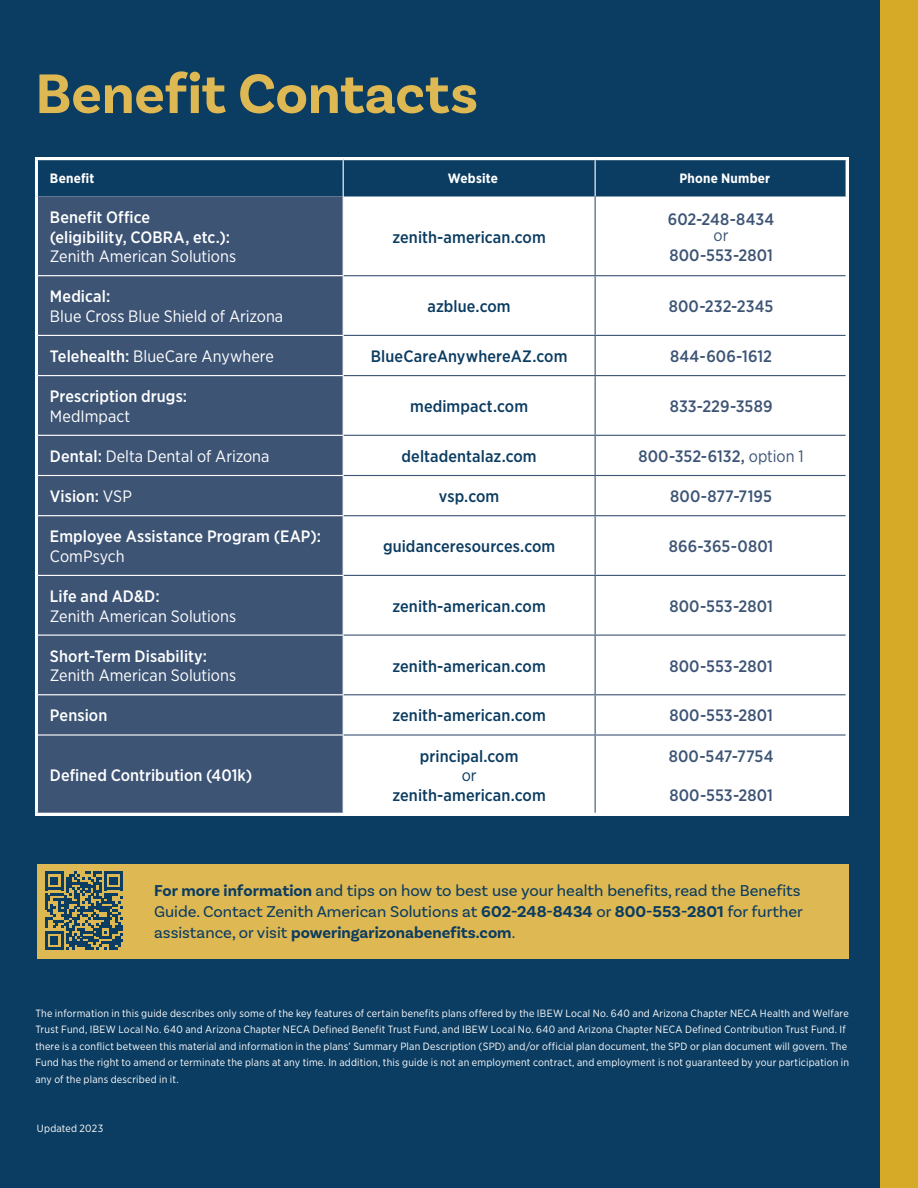
<style>
.page{position:relative;width:918px;height:1188px;background:#0b3c61}
.page>*{position:absolute;margin:0;border:0;box-sizing:border-box;transform-origin:0 0}
.t1{font:700 58.5px "Basic Sans";letter-spacing:-.005em;color:#deb852}
.t2{font:500 16.5px "Gotham Narrow";letter-spacing:.005em;color:#0b3c61}
.t3{font:16.5px/21px "Basic Sans";color:#0b3c61}
.t4{font:500 16.5px/19.5px "Gotham Narrow";letter-spacing:.005em;color:#fff}
.t5{font:16.5px "Gotham Narrow";color:#fff}
.t6{font:500 16.5px "Gotham Narrow";letter-spacing:.005em;color:#3d5475}
.t7{font:16.5px "Gotham Narrow";color:#3d5475}
.t8{font:16.5px "Gotham Narrow";color:#0b3c61}
.t9{font:700 13.5px "Gotham Narrow";letter-spacing:.015em;color:#fff}
.t10{font:10.5px/16.5px "Gotham Narrow";letter-spacing:.02em;color:#fff}
.s1{font-weight:500}
.s2{font-weight:400}
.s3{font-weight:700}
</style>
<div class="page">
<div style="left:35px;top:157px;width:814px;height:659px;background:#fff"></div>
<div style="left:38px;top:160px;width:808px;height:37px;background:#0b3c61"></div>
<div style="left:38px;top:197px;width:305px;height:616px;background:#3d5475"></div>
<div style="left:38px;top:276px;width:305px;height:458px;background:#3d5475"></div>
<hr style="left:343px;top:160px;width:1px;height:37px;background:#fff">
<hr style="left:595px;top:160px;width:1px;height:37px;background:#fff">
<hr style="left:38px;top:275px;width:306px;height:1px;background:#fff">
<hr style="left:38px;top:335px;width:306px;height:1px;background:#fff">
<hr style="left:38px;top:375px;width:306px;height:1px;background:#fff">
<hr style="left:38px;top:435px;width:306px;height:1px;background:#fff">
<hr style="left:38px;top:475px;width:306px;height:1px;background:#fff">
<hr style="left:38px;top:515px;width:306px;height:1px;background:#fff">
<hr style="left:38px;top:575px;width:306px;height:1px;background:#fff">
<hr style="left:38px;top:635px;width:306px;height:1px;background:#fff">
<hr style="left:38px;top:694px;width:306px;height:1px;background:#fff">
<hr style="left:38px;top:734px;width:306px;height:2px;background:#fff">
<hr style="left:595px;top:197px;width:1px;height:78px;background:#3d5475">
<hr style="left:344px;top:275px;width:251px;height:1px;background:#3d5475">
<hr style="left:595px;top:275px;width:251px;height:1px;background:#3d5475">
<hr style="left:595px;top:276px;width:1px;height:59px;background:#3d5475">
<hr style="left:344px;top:335px;width:251px;height:1px;background:#3d5475">
<hr style="left:595px;top:335px;width:251px;height:1px;background:#3d5475">
<hr style="left:595px;top:336px;width:1px;height:39px;background:#3d5475">
<hr style="left:344px;top:375px;width:251px;height:1px;background:#3d5475">
<hr style="left:595px;top:375px;width:251px;height:1px;background:#3d5475">
<hr style="left:595px;top:376px;width:1px;height:59px;background:#3d5475">
<hr style="left:344px;top:435px;width:251px;height:1px;background:#3d5475">
<hr style="left:595px;top:435px;width:251px;height:1px;background:#3d5475">
<hr style="left:595px;top:436px;width:1px;height:39px;background:#3d5475">
<hr style="left:344px;top:475px;width:251px;height:1px;background:#3d5475">
<hr style="left:595px;top:475px;width:251px;height:1px;background:#3d5475">
<hr style="left:595px;top:476px;width:1px;height:39px;background:#3d5475">
<hr style="left:344px;top:515px;width:251px;height:1px;background:#3d5475">
<hr style="left:595px;top:515px;width:251px;height:1px;background:#3d5475">
<hr style="left:595px;top:516px;width:1px;height:59px;background:#3d5475">
<hr style="left:344px;top:575px;width:251px;height:1px;background:#3d5475">
<hr style="left:595px;top:575px;width:251px;height:1px;background:#3d5475">
<hr style="left:595px;top:576px;width:1px;height:59px;background:#3d5475">
<hr style="left:344px;top:635px;width:251px;height:1px;background:#3d5475">
<hr style="left:595px;top:635px;width:251px;height:1px;background:#3d5475">
<hr style="left:595px;top:636px;width:1px;height:58px;background:#3d5475">
<hr style="left:344px;top:694px;width:251px;height:1px;background:#3d5475">
<hr style="left:595px;top:694px;width:251px;height:1px;background:#3d5475">
<hr style="left:595px;top:695px;width:1px;height:39px;background:#3d5475">
<hr style="left:344px;top:734px;width:251px;height:2px;background:#3d5475">
<hr style="left:595px;top:734px;width:251px;height:2px;background:#3d5475">
<hr style="left:595px;top:736px;width:1px;height:77px;background:#3d5475">
<div style="left:881px;top:0;width:37px;height:1188px;background:#d6aa27"></div>
<div style="left:37px;top:864px;width:812px;height:94px;background:#deb852"></div>
<svg style="left:45px;top:871px;width:78px;height:79px"></svg>
<h1 class="t1" style="left:35px;top:58px;width:444px">Benefit Contacts</h1>
<p class="t9" style="left:50px;top:170px;width:46px">Benefit</p>
<p class="t9" style="left:448px;top:170px;width:52px">Website</p>
<p class="t9" style="left:680px;top:170px;width:92px">Phone Number</p>
<h2 class="t4" style="left:50px;top:207px;width:182px">Benefit Office (eligibility, COBRA, etc.):</h2>
<h2 class="t5" style="left:50px;top:246px;width:188px">Zenith American Solutions</h2>
<h2 class="t6" style="left:668px;top:208px;width:108px">602-248-8434</h2>
<h2 class="t7" style="left:714px;top:225px;width:16px">or</h2>
<h2 class="t6" style="left:669px;top:244px;width:105px">800-553-2801</h2>
<h2 class="t2" style="left:393px;top:226px;width:155px">zenith-american.com</h2>
<h2 class="t4" style="left:50px;top:287px;width:62px">Medical:</h2>
<h2 class="t5" style="left:50px;top:306px;width:235px">Blue Cross Blue Shield of Arizona</h2>
<h2 class="t2" style="left:428px;top:296px;width:84px">azblue.com</h2>
<h2 class="t6" style="left:669px;top:296px;width:106px">800-232-2345</h2>
<h2 class="t5" style="left:50px;top:346px;width:225px"><span class="s1">Telehealth:</span> BlueCare Anywhere</h2>
<h2 class="t2" style="left:371px;top:346px;width:198px">BlueCareAnywhereAZ.com</h2>
<h2 class="t6" style="left:670px;top:346px;width:104px">844-606-1612</h2>
<h2 class="t4" style="left:50px;top:387px;width:139px">Prescription drugs:</h2>
<h2 class="t5" style="left:50px;top:406px;width:82px">MedImpact</h2>
<h2 class="t2" style="left:410px;top:396px;width:120px">medimpact.com</h2>
<h2 class="t6" style="left:670px;top:396px;width:104px">833-229-3589</h2>
<h2 class="t5" style="left:50px;top:446px;width:221px"><span class="s1">Dental:</span> Delta Dental of Arizona</h2>
<h2 class="t2" style="left:402px;top:446px;width:137px">deltadentalaz.com</h2>
<h2 class="t6" style="left:638px;top:446px;width:167px">800-352-6132, <span class="s2">option 1</span></h2>
<h2 class="t4" style="left:50px;top:486px;width:83px">Vision: <span class="s2">VSP</span></h2>
<h2 class="t2" style="left:439px;top:486px;width:62px">vsp.com</h2>
<h2 class="t6" style="left:670px;top:486px;width:103px">800-877-7195</h2>
<h2 class="t4" style="left:50px;top:527px;width:273px">Employee Assistance Program (EAP):</h2>
<h2 class="t5" style="left:50px;top:546px;width:76px">ComPsych</h2>
<h2 class="t2" style="left:383px;top:536px;width:174px">guidanceresources.com</h2>
<h2 class="t6" style="left:669px;top:536px;width:106px">866-365-0801</h2>
<h2 class="t4" style="left:50px;top:586px;width:111px">Life and AD&amp;D:</h2>
<h2 class="t5" style="left:50px;top:606px;width:188px">Zenith American Solutions</h2>
<h2 class="t4" style="left:50px;top:646px;width:159px">Short-Term Disability:</h2>
<h2 class="t5" style="left:50px;top:665px;width:188px">Zenith American Solutions</h2>
<h2 class="t2" style="left:393px;top:596px;width:155px">zenith-american.com</h2>
<h2 class="t6" style="left:669px;top:596px;width:105px">800-553-2801</h2>
<h2 class="t2" style="left:393px;top:655px;width:155px">zenith-american.com</h2>
<h2 class="t6" style="left:669px;top:655px;width:105px">800-553-2801</h2>
<h2 class="t4" style="left:50px;top:706px;width:59px">Pension</h2>
<h2 class="t2" style="left:393px;top:705px;width:155px">zenith-american.com</h2>
<h2 class="t6" style="left:669px;top:705px;width:105px">800-553-2801</h2>
<h2 class="t4" style="left:50px;top:765px;width:204px">Defined Contribution (401k)</h2>
<h2 class="t2" style="left:420px;top:745px;width:100px">principal.com</h2>
<h2 class="t8" style="left:462px;top:765px;width:16px">or</h2>
<h2 class="t2" style="left:393px;top:784px;width:155px">zenith-american.com</h2>
<h2 class="t6" style="left:669px;top:745px;width:106px">800-547-7754</h2>
<h2 class="t6" style="left:669px;top:784px;width:105px">800-553-2801</h2>
<h2 class="t3" style="left:154px;top:880px;width:650px"><span class="s3">For more information</span> and tips on how to best use your health benefits, read the Benefits<br>Guide. Contact Zenith American Solutions at <span class="s3">602-248-8434</span> or <span class="s3">800-553-2801</span> for further assistance, or visit <span class="s3">poweringarizonabenefits.com</span>.</h2>
<p class="t10" style="left:35px;top:1005px;width:815px">The information in this guide describes only some of the key features of certain benefits plans offered by the IBEW Local No. 640 and Arizona Chapter NECA Health and Welfare Trust Fund, IBEW Local No. 640 and Arizona Chapter NECA Defined Benefit Trust Fund, and IBEW Local No. 640 and Arizona Chapter NECA Defined Contribution Trust Fund. If there is a conflict between this material and information in the plans’ Summary Plan Description (SPD) and/or official plan document, the SPD or plan document will govern. The Fund has the right to amend or terminate the plans at any time. In addition, this guide is not an employment contract, and employment is not guaranteed by your participation in any of the plans described in it.</p>
<p class="t10" style="left:37px;top:1119px;width:68px">Updated 2023</p>
</div>
